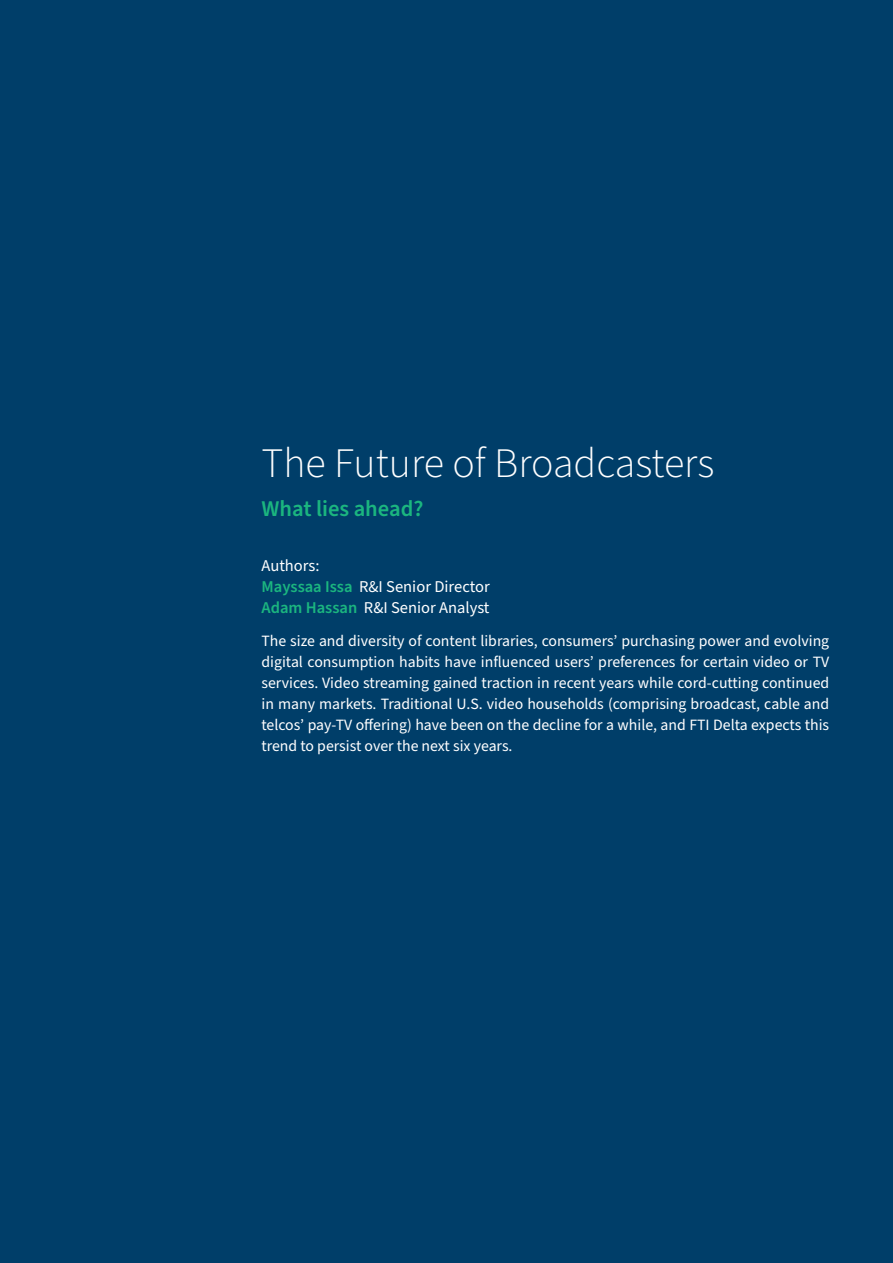
<style>
.page{position:relative;width:893px;height:1263px;background:#003e69}
.page>*{position:absolute;margin:0;border:0;box-sizing:border-box;transform-origin:0 0}
.t1{font:300 42px "Source Sans Pro";color:#fff}
.t2{font:600 22.5px "Source Sans Pro";color:#1bb57f}
.t3{font:16.5px/21px "Source Sans Pro";color:#fff}
.t4{font:15.75px/21px "Source Sans Pro";color:#fff;text-align:justify}
.s1{font-weight:600;color:#1bb57f}
</style>
<div class="page">
<p class="t1" style="left:261px;top:435px;width:454px">The Future of Broadcasters</p>
<p class="t2" style="left:261px;top:494px;width:163px">What lies ahead?</p>
<p class="t3" style="left:261px;top:555px;width:230px">Authors:<br><span class="s1">Mayssaa Issa</span> R&amp;I Senior Director</p>
<p class="t3" style="left:261px;top:597px;width:230px"><span class="s1">Adam Hassan</span> R&amp;I Senior Analyst</p>
<p class="t4" style="left:261px;top:630px;width:569px">The size and diversity of content libraries, consumers’ purchasing power and evolving digital consumption habits have influenced users’ preferences for certain video or TV services. Video streaming gained traction in recent years while cord-cutting continued in many markets. Traditional U.S. video households (comprising broadcast, cable and telcos’ pay-TV offering) have been on the decline for a while, and FTI Delta expects this trend to persist over the next six years.</p>
</div>
